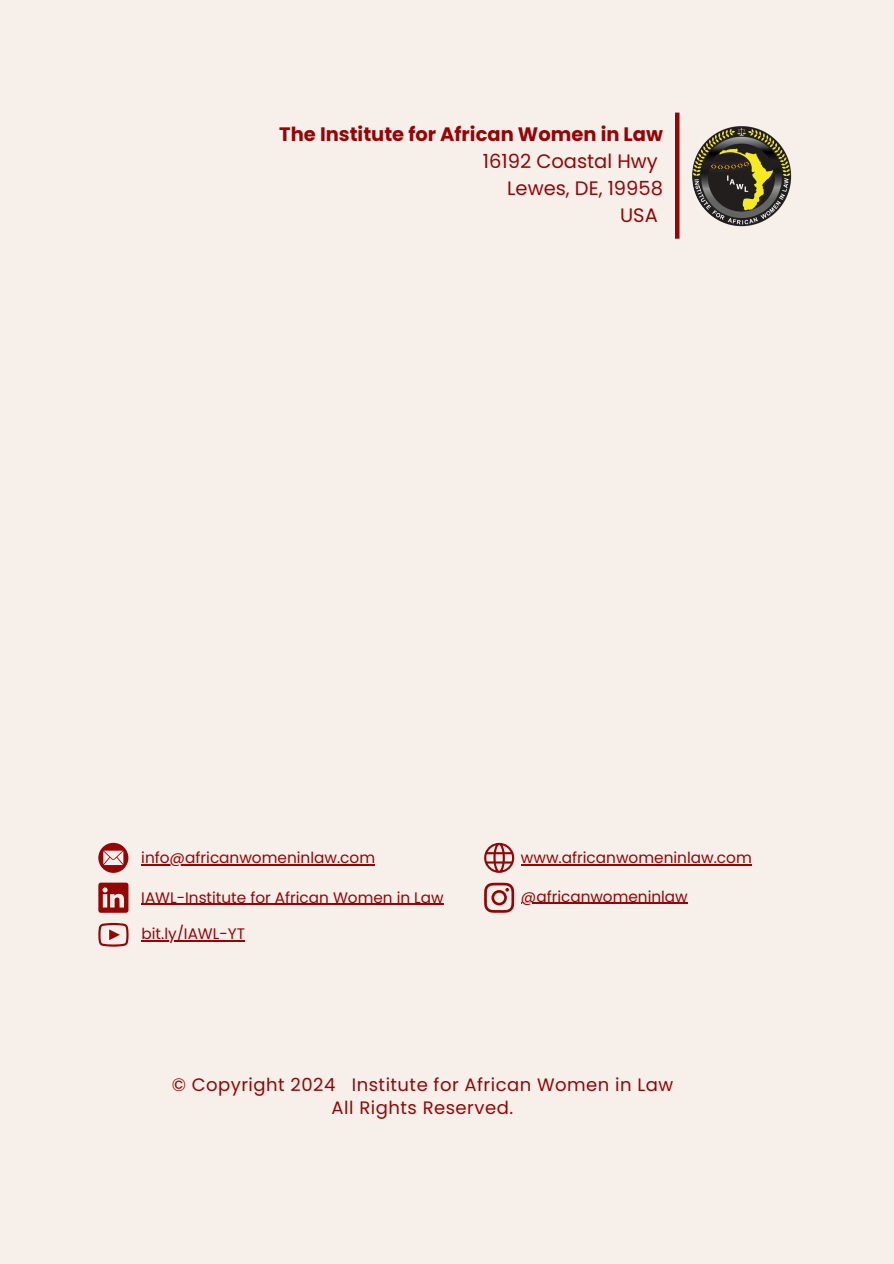
<style>
.page{position:relative;width:894px;height:1264px;background:#fff}
.page>*{position:absolute;margin:0;border:0;box-sizing:border-box;transform-origin:0 0}
.t1{font:700 19.5px "Poppins";color:#960505}
.t2{font:19.5px/27.2px "Poppins";color:#960505;text-align:right}
.t3{font:18px/22.5px "Poppins";letter-spacing:.025em;color:#960505;text-align:center}
.t4{font:15.3px "Poppins";color:#960505}
</style>
<div class="page">
<div style="left:0;top:0;width:893px;height:1263px;background:#f7efea"></div>
<div style="left:674px;top:113px;width:5px;height:126px;background:#960505"></div>
<img style="left:691px;top:124px;width:104px;height:103px;border-radius:50%">
<svg style="left:484px;top:882px;width:30px;height:30px"></svg>
<svg style="left:98px;top:882px;width:30px;height:30px"></svg>
<svg style="left:98px;top:922px;width:30px;height:24px"></svg>
<svg style="left:98px;top:842px;width:30px;height:30px"></svg>
<svg style="left:484px;top:842px;width:30px;height:30px"></svg>
<hr style="left:141px;top:864px;width:234px;height:1px;background:#960505">
<hr style="left:520px;top:864px;width:231px;height:1px;background:#960505">
<hr style="left:520px;top:902px;width:167px;height:2px;background:#960505">
<hr style="left:141px;top:903px;width:302px;height:1px;background:#960505">
<hr style="left:141px;top:940px;width:104px;height:1px;background:#960505">
<p class="t1" style="left:279px;top:120px;width:385px">The Institute for African Women in Law</p>
<p class="t2" style="left:483px;top:147px;width:181px">16192 Coastal Hwy<br>Lewes, DE, 19958</p>
<p class="t2" style="left:620px;top:202px;width:39px">USA</p>
<h1 class="t4" style="left:141px;top:846px;width:235px">info@africanwomeninlaw.com</h1>
<p class="t4" style="left:520px;top:846px;width:232px">www.africanwomeninlaw.com</p>
<p class="t4" style="left:141px;top:886px;width:304px">IAWL-Institute for African Women in Law</p>
<p class="t4" style="left:520px;top:885px;width:168px">@africanwomeninlaw</p>
<p class="t4" style="left:141px;top:923px;width:105px">bit.ly/IAWL-YT</p>
<p class="t3" style="left:172px;top:1073px;width:503px">© Copyright 2024 Institute for African Women in Law<br>All Rights Reserved.</p>
</div>
